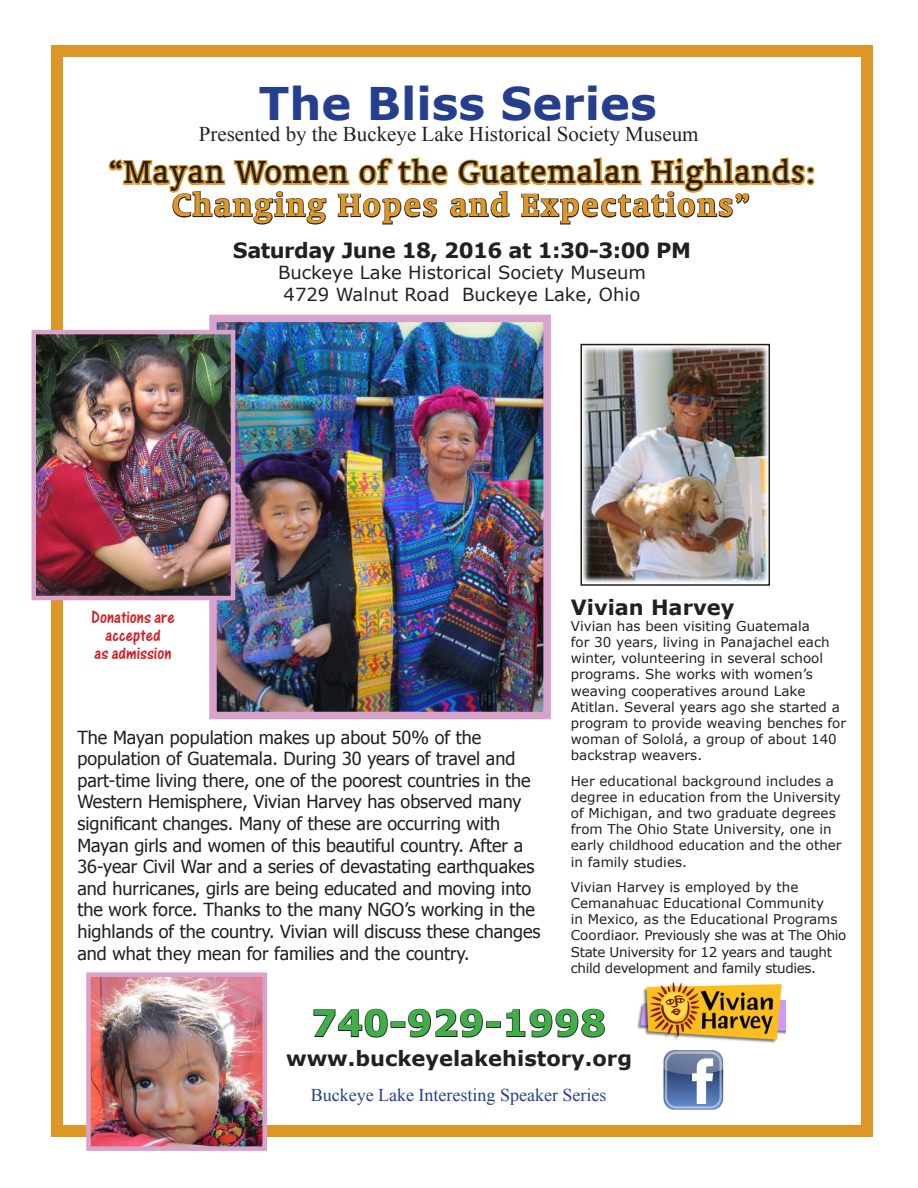
<style>
.page{position:relative;width:918px;height:1188px;background:#fff}
.page>*{position:absolute;margin:0;border:0;box-sizing:border-box;transform-origin:0 0}
.t1{font:700 45px "Verdana";color:#253f8e}
.t2{font:36px "Oranda BT";letter-spacing:.025em;color:#231f20}
.t3{font:700 36px "Oranda BT";letter-spacing:.05em;color:#dd9727}
.t4{font:700 36px "Verdana";letter-spacing:.01em;color:#40ae49}
.t5{font:21px "Times New Roman";color:#231f20}
.t6{font:700 21px "Verdana";color:#231f20}
.t7{font:700 21px "Verdana";letter-spacing:-.025em;color:#231f20}
.t8{font:18px/21.6px "Tahoma";color:#231f20}
.t9{font:18px/21.6px "Verdana";color:#231f20;text-align:center}
.t10{font:18px "Times New Roman";color:#253f8e}
.t11{font:18px/18px "One Stroke Script Let Plain";color:#d1232a;text-align:center}
.t12{font:13.5px/16.2px "Verdana";color:#231f20}
</style>
<div class="page">
<div style="left:51px;top:45px;width:822px;height:1092px;border:12px solid #dd9727"></div>
<img style="left:663px;top:1050px;width:61px;height:60px">
<svg style="left:313px;top:1008px;width:75px;height:30px"></svg>
<div style="left:391px;top:1021px;width:14px;height:7px;border:2px solid #231f20"></div>
<svg style="left:408px;top:1008px;width:75px;height:30px"></svg>
<div style="left:486px;top:1021px;width:15px;height:7px;border:2px solid #231f20"></div>
<svg style="left:506px;top:1008px;width:99px;height:30px"></svg>
<svg style="left:108px;top:157px;width:707px;height:68px"></svg>
<img style="left:218px;top:324px;width:324px;height:386px">
<div style="left:209px;top:315px;width:342px;height:404px;border:8px solid #d9a2ca"></div>
<img style="left:91px;top:977px;width:171px;height:169px">
<div style="left:86px;top:972px;width:181px;height:179px;border:4px solid #d9a2ca"></div>
<img style="left:37px;top:335px;width:193px;height:260px">
<div style="left:32px;top:330px;width:203px;height:270px;border:4px solid #d9a2ca"></div>
<img style="left:583px;top:347px;width:184px;height:236px">
<div style="left:580px;top:344px;width:190px;height:242px;border:2px solid #231f20"></div>
<img style="left:638px;top:982px;width:148px;height:61px">
<p class="t1" style="left:259px;top:72px;width:399px">The Bliss Series</p>
<p class="t5" style="left:199px;top:119px;width:501px">Presented by the Buckeye Lake Historical Society Museum</p>
<p class="t2" style="left:108px;top:152px;width:708px">“Mayan Women of the Guatemalan Highlands:</p>
<p class="t3" style="left:172px;top:184px;width:579px">Changing Hopes and Expectations”</p>
<p class="t7" style="left:233px;top:235px;width:460px">Saturday June 18, 2016 at 1:30-3:00 PM</p>
<p class="t9" style="left:278px;top:262px;width:369px">Buckeye Lake Historical Society Museum<br>4729 Walnut Road Buckeye Lake, Ohio</p>
<p class="t11" style="left:91px;top:608px;width:85px">Donations are accepted<br>as admission</p>
<p class="t8" style="left:77px;top:725px;width:465px">The Mayan population makes up about 50% of the population of Guatemala. During 30 years of travel and part-time living there, one of the poorest countries in the Western Hemisphere, Vivian Harvey has observed many significant changes. Many of these are occurring with Mayan girls and women of this beautiful country. After a 36-year Civil War and a series of devastating earthquakes and hurricanes, girls are being educated and moving into the work force. Thanks to the many NGO’s working in the highlands of the country. Vivian will discuss these changes and what they mean for families and the country.</p>
<p class="t6" style="left:571px;top:592px;width:165px">Vivian Harvey</p>
<p class="t12" style="left:571px;top:618px;width:277px">Vivian has been visiting Guatemala<br>for 30 years, living in Panajachel each winter, volunteering in several school programs. She works with women’s weaving cooperatives around Lake Atitlan. Several years ago she started a program to provide weaving benches for woman of Sololá, a group of about 140 backstrap weavers.</p>
<p class="t12" style="left:571px;top:772px;width:272px">Her educational background includes a degree in education from the University of Michigan, and two graduate degrees from The Ohio State University, one in early childhood education and the other in family studies.</p>
<p class="t12" style="left:571px;top:879px;width:277px">Vivian Harvey is employed by the Cemanahuac Educational Community<br>in Mexico, as the Educational Programs Coordiaor. Previously she was at The Ohio State University for 12 years and taught child development and family studies.</p>
<p class="t4" style="left:311px;top:998px;width:296px">740-929-1998</p>
<p class="t6" style="left:286px;top:1044px;width:347px">www.buckeyelakehistory.org</p>
<p class="t10" style="left:311px;top:1083px;width:297px">Buckeye Lake Interesting Speaker Series</p>
</div>
